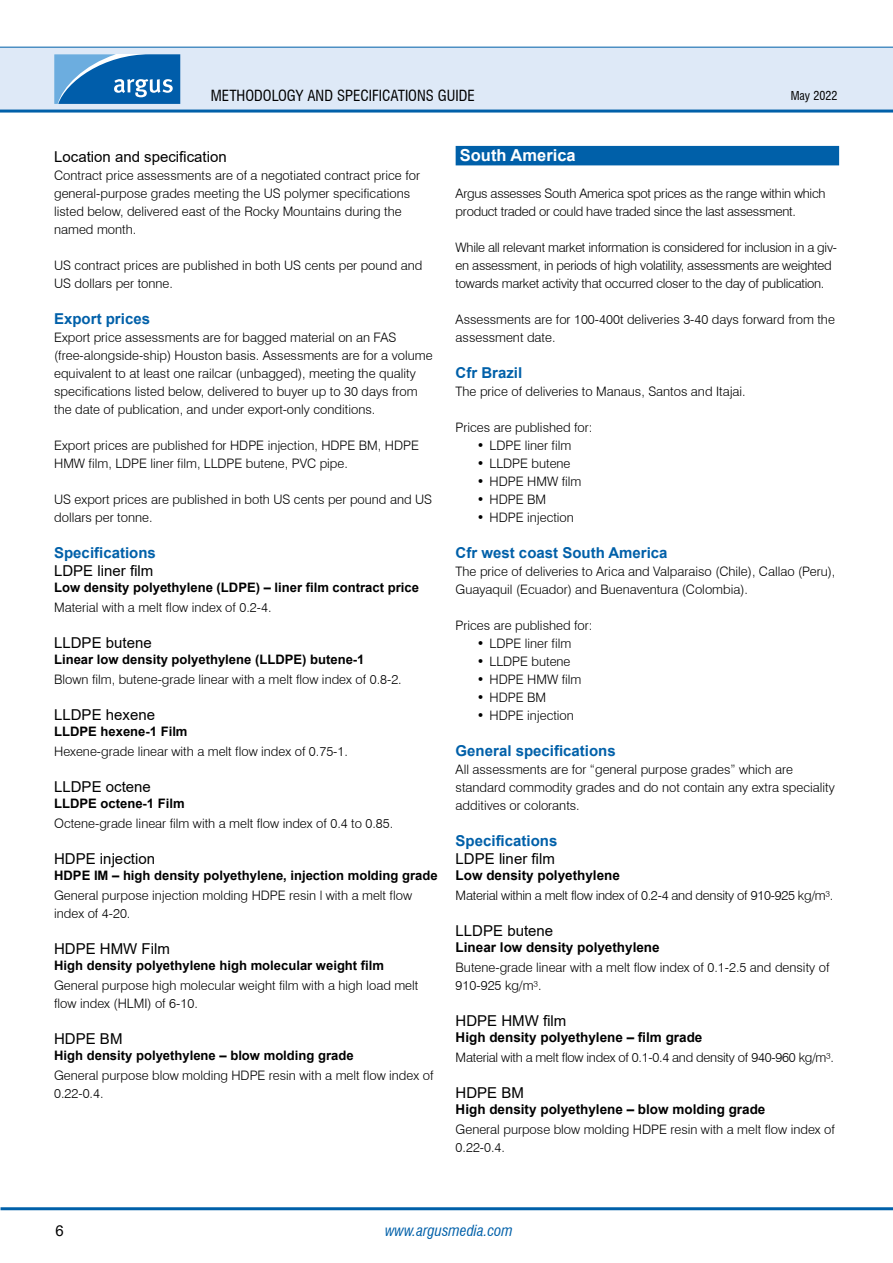
<style>
.page{position:relative;width:893px;height:1263px;background:#fff}
.page>*{position:absolute;margin:0;border:0;box-sizing:border-box;transform-origin:0 0}
.t1{font:700 16.5px "Arial";color:#fff}
.t2{font:15px "Arial";color:#000}
.t3{font:700 15px "Arial";color:#0060a9}
.t4{font:condensed 15px "Swiss 721 BT";color:#000}
.t5{font:italic condensed 15px "Swiss 721 BT";color:#0060a9}
.t6{font:700 13.5px "Arial";color:#000}
.t7{font:300 13.05px/18px "Swiss 721 BT";color:#000}
.t8{font:300 13.05px/18px "Swiss 721 BT";letter-spacing:-.02em;color:#000}
.t9{font:700 13.05px "Arial";color:#000}
.t10{font:condensed 12px "Swiss 721 BT";color:#000}
</style>
<div class="page">
<div style="left:0;top:47px;width:893px;height:64px;background:#dee9f7"></div>
<hr style="left:0;top:110px;width:893px;height:3px;background:#0060a9">
<hr style="left:0;top:47px;width:893px;height:1px;background:#0060a9">
<hr style="left:1px;top:1207px;width:892px;height:3px;background:#0060a9">
<svg style="left:54px;top:54px;width:126px;height:50px;background:#317ebd"></svg>
<div style="left:456px;top:146px;width:383px;height:19px;background:#0060a9"></div>
<p class="t4" style="left:211px;top:86px;width:265px">METHODOLOGY AND SPECIFICATIONS GUIDE</p>
<p class="t10" style="left:791px;top:88px;width:48px">MAY 2022</p>
<p class="t2" style="left:54px;top:146px;width:174px">Location and specification</p>
<p class="t7" style="left:54px;top:166px;width:367px">Contract price assessments are of a negotiated contract price for general-purpose grades meeting the US polymer specifications listed below, delivered east of the Rocky Mountains during the named month.</p>
<p class="t7" style="left:54px;top:256px;width:370px">US contract prices are published in both US cents per pound and<br>US dollars per tonne.</p>
<p class="t3" style="left:54px;top:308px;width:97px">Export prices</p>
<p class="t7" style="left:54px;top:328px;width:380px">Export price assessments are for bagged material on an FAS (free-alongside-ship) Houston basis. Assessments are for a volume equivalent to at least one railcar (unbagged), meeting the quality specifications listed below, delivered to buyer up to 30 days from the date of publication, and under export-only conditions.</p>
<p class="t7" style="left:54px;top:436px;width:366px">Export prices are published for HDPE injection, HDPE BM, HDPE<br>HMW film, LDPE liner film, LLDPE butene, PVC pipe.</p>
<p class="t7" style="left:54px;top:490px;width:379px">US export prices are published in both US cents per pound and US dollars per tonne.</p>
<p class="t3" style="left:54px;top:542px;width:103px">Specifications</p>
<p class="t2" style="left:54px;top:560px;width:101px">LDPE liner film</p>
<p class="t9" style="left:54px;top:578px;width:366px">Low density polyethylene (LDPE) – liner film contract price</p>
<p class="t7" style="left:54px;top:598px;width:219px">Material with a melt flow index of 0.2-4.</p>
<p class="t2" style="left:54px;top:632px;width:99px">LLDPE butene</p>
<p class="t9" style="left:54px;top:650px;width:312px">Linear low density polyethylene (LLDPE) butene-1</p>
<p class="t7" style="left:54px;top:670px;width:349px">Blown film, butene-grade linear with a melt flow index of 0.8-2.</p>
<p class="t2" style="left:54px;top:704px;width:102px">LLDPE hexene</p>
<p class="t9" style="left:54px;top:722px;width:135px">LLDPE hexene-1 Film</p>
<p class="t7" style="left:54px;top:742px;width:295px">Hexene-grade linear with a melt flow index of 0.75-1.</p>
<p class="t2" style="left:54px;top:776px;width:98px">LLDPE octene</p>
<p class="t9" style="left:54px;top:794px;width:132px">LLDPE octene-1 Film</p>
<p class="t7" style="left:54px;top:814px;width:341px">Octene-grade linear film with a melt flow index of 0.4 to 0.85.</p>
<p class="t2" style="left:54px;top:848px;width:102px">HDPE injection</p>
<p class="t9" style="left:54px;top:866px;width:385px">HDPE IM – high density polyethylene, injection molding grade</p>
<p class="t7" style="left:54px;top:886px;width:359px">General purpose injection molding HDPE resin l with a melt flow index of 4-20.</p>
<p class="t2" style="left:54px;top:938px;width:117px">HDPE HMW Film</p>
<p class="t9" style="left:54px;top:956px;width:331px">High density polyethylene high molecular weight film</p>
<p class="t7" style="left:54px;top:976px;width:366px">General purpose high molecular weight film with a high load melt flow index (HLMI) of 6-10.</p>
<p class="t2" style="left:54px;top:1028px;width:70px">HDPE BM</p>
<p class="t9" style="left:54px;top:1046px;width:301px">High density polyethylene – blow molding grade</p>
<p class="t7" style="left:54px;top:1066px;width:381px">General purpose blow molding HDPE resin with a melt flow index of<br>0.22-0.4.</p>
<p class="t1" style="left:460px;top:144px;width:117px">South America</p>
<p class="t8" style="left:456px;top:184px;width:371px">Argus assesses South America spot prices as the range within which product traded or could have traded since the last assessment.</p>
<p class="t8" style="left:456px;top:238px;width:383px">While all relevant market information is considered for inclusion in a giv&shy;en assessment, in periods of high volatility, assessments are weighted towards market activity that occurred closer to the day of publication.</p>
<p class="t7" style="left:456px;top:310px;width:381px">Assessments are for 100-400t deliveries 3-40 days forward from the assessment date.</p>
<p class="t3" style="left:456px;top:362px;width:68px">Cfr Brazil</p>
<p class="t7" style="left:456px;top:382px;width:292px">The price of deliveries to Manaus, Santos and Itajai.</p>
<p class="t7" style="left:456px;top:418px;width:138px">Prices are published for:</p>
<p class="t7" style="left:477px;top:436px;width:96px">• LDPE liner film</p>
<p class="t7" style="left:477px;top:454px;width:95px">• LLDPE butene</p>
<p class="t7" style="left:477px;top:472px;width:106px">• HDPE HMW film</p>
<p class="t7" style="left:477px;top:490px;width:71px">• HDPE BM</p>
<p class="t7" style="left:477px;top:508px;width:99px">• HDPE injection</p>
<p class="t3" style="left:456px;top:542px;width:213px">Cfr west coast South America</p>
<p class="t7" style="left:456px;top:562px;width:381px">The price of deliveries to Arica and Valparaiso (Chile), Callao (Peru),<br>Guayaquil (Ecuador) and Buenaventura (Colombia).</p>
<p class="t7" style="left:456px;top:616px;width:138px">Prices are published for:</p>
<p class="t7" style="left:477px;top:634px;width:96px">• LDPE liner film</p>
<p class="t7" style="left:477px;top:652px;width:95px">• LLDPE butene</p>
<p class="t7" style="left:477px;top:670px;width:106px">• HDPE HMW film</p>
<p class="t7" style="left:477px;top:688px;width:71px">• HDPE BM</p>
<p class="t7" style="left:477px;top:706px;width:99px">• HDPE injection</p>
<p class="t3" style="left:456px;top:740px;width:162px">General specifications</p>
<p class="t7" style="left:456px;top:760px;width:381px">All assessments are for “general purpose grades” which are standard commodity grades and do not contain any extra speciality additives or colorants.</p>
<p class="t3" style="left:456px;top:830px;width:103px">Specifications</p>
<p class="t2" style="left:456px;top:848px;width:101px">LDPE liner film</p>
<p class="t6" style="left:456px;top:866px;width:166px">Low density polyethylene</p>
<p class="t8" style="left:456px;top:886px;width:379px">Material within a melt flow index of 0.2-4 and density of 910-925 kg/m³.</p>
<p class="t2" style="left:456px;top:920px;width:99px">LLDPE butene</p>
<p class="t6" style="left:456px;top:938px;width:206px">Linear low density polyethylene</p>
<p class="t7" style="left:456px;top:958px;width:375px">Butene-grade linear with a melt flow index of 0.1-2.5 and density of<br>910-925 kg/m³.</p>
<p class="t2" style="left:456px;top:1010px;width:112px">HDPE HMW film</p>
<p class="t6" style="left:456px;top:1028px;width:248px">High density polyethylene – film grade</p>
<p class="t8" style="left:456px;top:1048px;width:380px">Material with a melt flow index of 0.1-0.4 and density of 940-960 kg/m³.</p>
<p class="t2" style="left:456px;top:1082px;width:70px">HDPE BM</p>
<p class="t6" style="left:456px;top:1100px;width:311px">High density polyethylene – blow molding grade</p>
<p class="t7" style="left:456px;top:1120px;width:381px">General purpose blow molding HDPE resin with a melt flow index of<br>0.22-0.4.</p>
<p class="t2" style="left:55px;top:1220px;width:10px">6</p>
<p class="t5" style="left:385px;top:1221px;width:129px">www.argusmedia.com</p>
</div>
